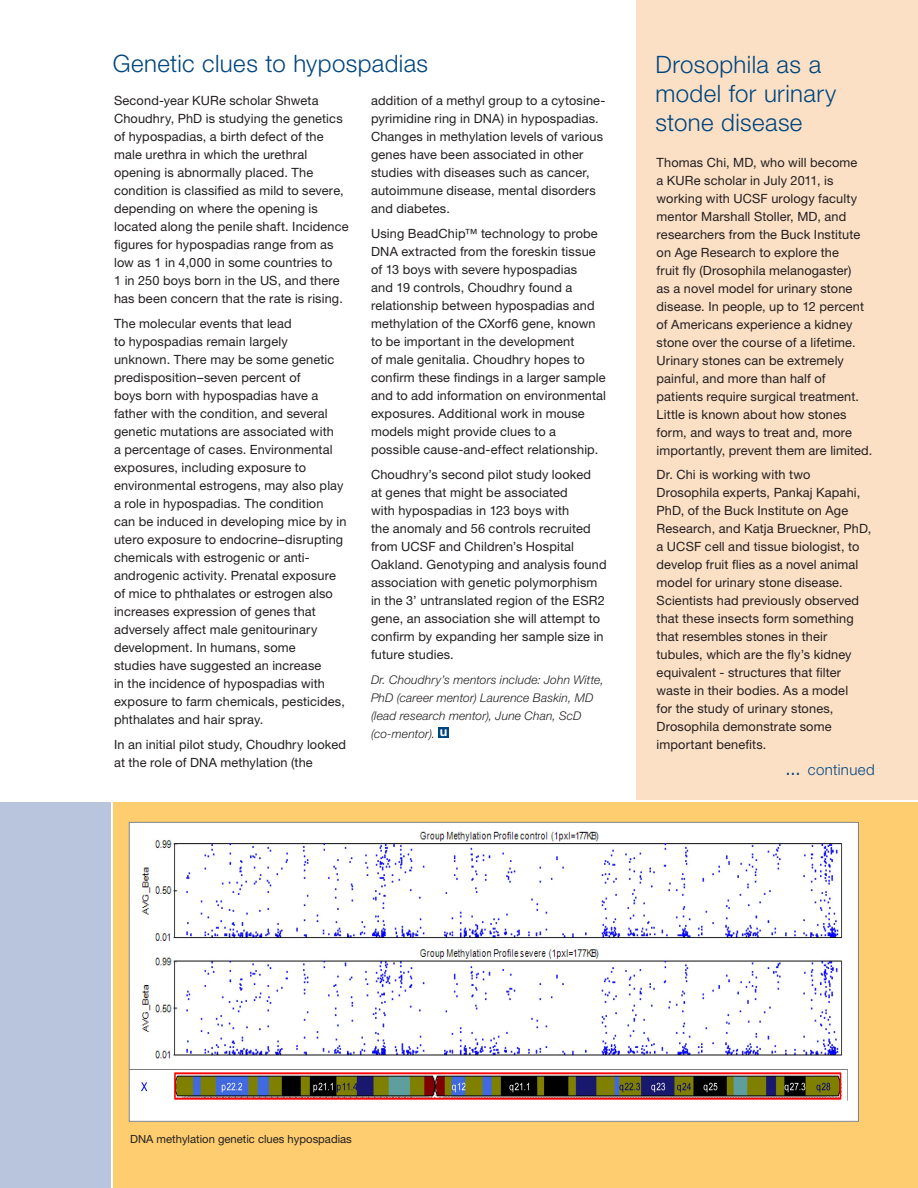
<style>
.page{position:relative;width:918px;height:1188px;background:#fff}
.page>*{position:absolute;margin:0;border:0;box-sizing:border-box;transform-origin:0 0}
.t1{font:300 24px/28.8px "Helvetica Neue LT Std";letter-spacing:.015em;color:#00467e}
.t2{font:300 15px "Helvetica Neue LT Std";letter-spacing:.025em;color:#00467e}
.text{font:12.75px/18px "Helvetica Neue LT Std";letter-spacing:.01em;color:#231f20}
.t3{font:700 12.75px "Helvetica Neue LT Std";color:#fff}
.text-2{font:italic 300 12px/18px "Helvetica Neue LT Std";letter-spacing:.015em;color:#231f20}
.t4{font:11.25px "Helvetica Neue LT Std";color:#231f20}
.s1{font-size:21px}
</style>
<div class="page">
<div style="left:113px;top:802px;width:805px;height:386px;background:#fecd70"></div>
<div style="left:637px;top:0;width:281px;height:799px;background:#fbe0c6"></div>
<div style="left:438px;top:728px;width:11px;height:10px;background:#00467e"></div>
<img style="left:131px;top:824px;width:726px;height:296px">
<div style="left:0;top:802px;width:110px;height:386px;background:#b9c5dc"></div>
<p class="t1" style="left:113px;top:48px;width:317px">Genetic clues to hypospadias</p>
<p class="t1" style="left:655px;top:50px;width:182px">Drosophila as a model for urinary stone disease</p>
<p class="text" style="left:657px;top:153px;width:217px">Thomas Chi, MD, who will become<br>a KURe scholar in July 2011, is working with UCSF urology faculty mentor Marshall Stoller, MD, and researchers from the Buck Institute on Age Research to explore the<br>fruit fly (Drosophila melanogaster)<br>as a novel model for urinary stone disease. In people, up to 12 percent of Americans experience a kidney stone over the course of a lifetime.<br>Urinary stones can be extremely painful, and more than half of patients require surgical treatment.<br>Little is known about how stones form, and ways to treat and, more importantly, prevent them are limited.</p>
<p class="text" style="left:657px;top:466px;width:216px">Dr. Chi is working with two<br>Drosophila experts, Pankaj Kapahi,<br>PhD, of the Buck Institute on Age<br>Research, and Katja Brueckner, PhD, a UCSF cell and tissue biologist, to develop fruit flies as a novel animal model for urinary stone disease.<br>Scientists had previously observed that these insects form something that resembles stones in their tubules, which are the fly’s kidney equivalent - structures that filter waste in their bodies. As a model<br>for the study of urinary stones,<br>Drosophila demonstrate some important benefits.</p>
<p class="t2" style="left:785px;top:761px;width:91px"><span class="s1">...</span> continued</p>
<p class="text" style="left:114px;top:92px;width:236px">Second-year KURe scholar Shweta Choudhry, PhD is studying the genetics of hypospadias, a birth defect of the male urethra in which the urethral opening is abnormally placed. The condition is classified as mild to severe, depending on where the opening is located along the penile shaft. Incidence figures for hypospadias range from as low as 1 in 4,000 in some countries to<br>1 in 250 boys born in the US, and there has been concern that the rate is rising.</p>
<p class="text" style="left:114px;top:315px;width:234px">The molecular events that lead<br>to hypospadias remain largely unknown. There may be some genetic predisposition–seven percent of<br>boys born with hypospadias have a father with the condition, and several genetic mutations are associated with<br>a percentage of cases. Environmental exposures, including exposure to environmental estrogens, may also play a role in hypospadias. The condition can be induced in developing mice by in utero exposure to endocrine–disrupting chemicals with estrogenic or anti&shy;androgenic activity. Prenatal exposure of mice to phthalates or estrogen also increases expression of genes that adversely affect male genitourinary development. In humans, some<br>studies have suggested an increase<br>in the incidence of hypospadias with exposure to farm chemicals, pesticides, phthalates and hair spray.</p>
<p class="text" style="left:114px;top:735px;width:234px">In an initial pilot study, Choudhry looked at the role of DNA methylation (the</p>
<p class="text" style="left:371px;top:92px;width:236px">addition of a methyl group to a cytosine&shy;pyrimidine ring in DNA) in hypospadias.<br>Changes in methylation levels of various genes have been associated in other studies with diseases such as cancer, autoimmune disease, mental disorders and diabetes.</p>
<p class="text" style="left:371px;top:225px;width:237px">Using BeadChip™ technology to probe DNA extracted from the foreskin tissue of 13 boys with severe hypospadias<br>and 19 controls, Choudhry found a relationship between hypospadias and methylation of the CXorf6 gene, known to be important in the development<br>of male genitalia. Choudhry hopes to confirm these findings in a larger sample and to add information on environmental exposures. Additional work in mouse models might provide clues to a possible cause-and-effect relationship.</p>
<p class="text" style="left:371px;top:465px;width:237px">Choudhry’s second pilot study looked<br>at genes that might be associated<br>with hypospadias in 123 boys with<br>the anomaly and 56 controls recruited from UCSF and Children’s Hospital Oakland. Genotyping and analysis found association with genetic polymorphism in the 3’ untranslated region of the ESR2 gene, an association she will attempt to confirm by expanding her sample size in future studies.</p>
<p class="text-2" style="left:371px;top:670px;width:234px">Dr. Choudhry’s mentors include: John Witte, PhD (career mentor) Laurence Baskin, MD (lead research mentor), June Chan, ScD (co-mentor).</p>
<p class="t3" style="left:440px;top:724px;width:9px">u</p>
<p class="t4" style="left:130px;top:1132px;width:223px">DNA methylation genetic clues hypospadias</p>
</div>
